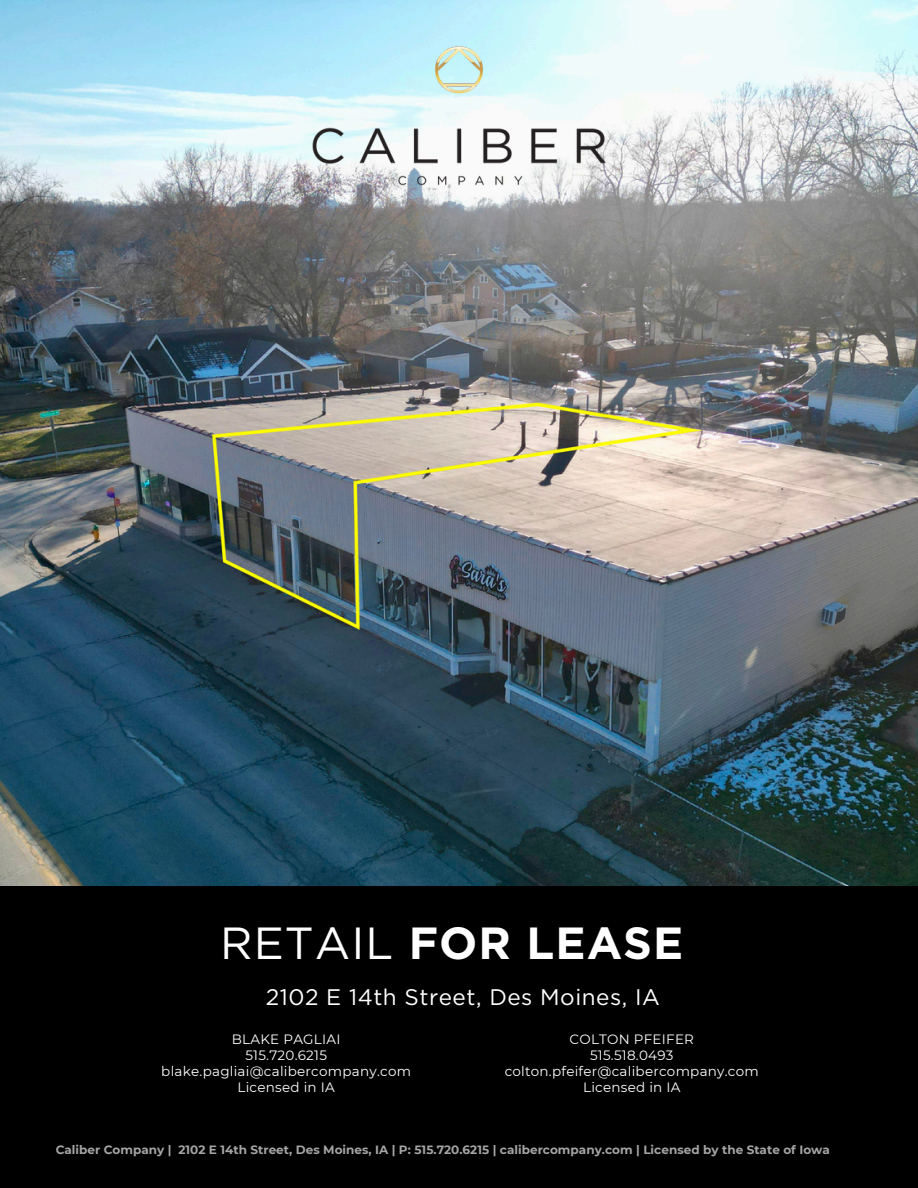
<style>
.page{position:relative;width:918px;height:1188px;background:#000}
.page>*{position:absolute;margin:0;border:0;box-sizing:border-box;transform-origin:0 0}
.t1{font:700 45px "Gotham";letter-spacing:.025em;color:#fff}
.t2{font:22.5px "Gotham";letter-spacing:.025em;color:#fff}
.t3{font:13.5px/15.8px "Montserrat";letter-spacing:.02em;color:#fff;text-align:center}
.t4{font:700 12px "Montserrat";letter-spacing:.005em;color:#fff}
.s1{font-weight:400}
</style>
<div class="page">
<img style="left:0;top:0;width:918px;height:885px">
<img style="left:297px;top:25px;width:325px;height:194px">
<h1 class="t1" style="left:220px;top:916px;width:465px"><span class="s1">RETAIL</span> FOR LEASE</h1>
<h2 class="t2" style="left:266px;top:983px;width:396px">2102 E 14th Street, Des Moines, IA</h2>
<p class="t3" style="left:505px;top:1032px;width:256px">COLTON PFEIFER<br>515.518.0493 colton.pfeifer@calibercompany.com<br>Licensed in IA</p>
<p class="t3" style="left:161px;top:1032px;width:251px">BLAKE PAGLIAI<br>515.720.6215 blake.pagliai@calibercompany.com<br>Licensed in IA</p>
<p class="t4" style="left:56px;top:1142px;width:776px">Caliber Company | 2102 E 14th Street, Des Moines, IA | P: 515.720.6215 | calibercompany.com | Licensed by the State of Iowa</p>
</div>
